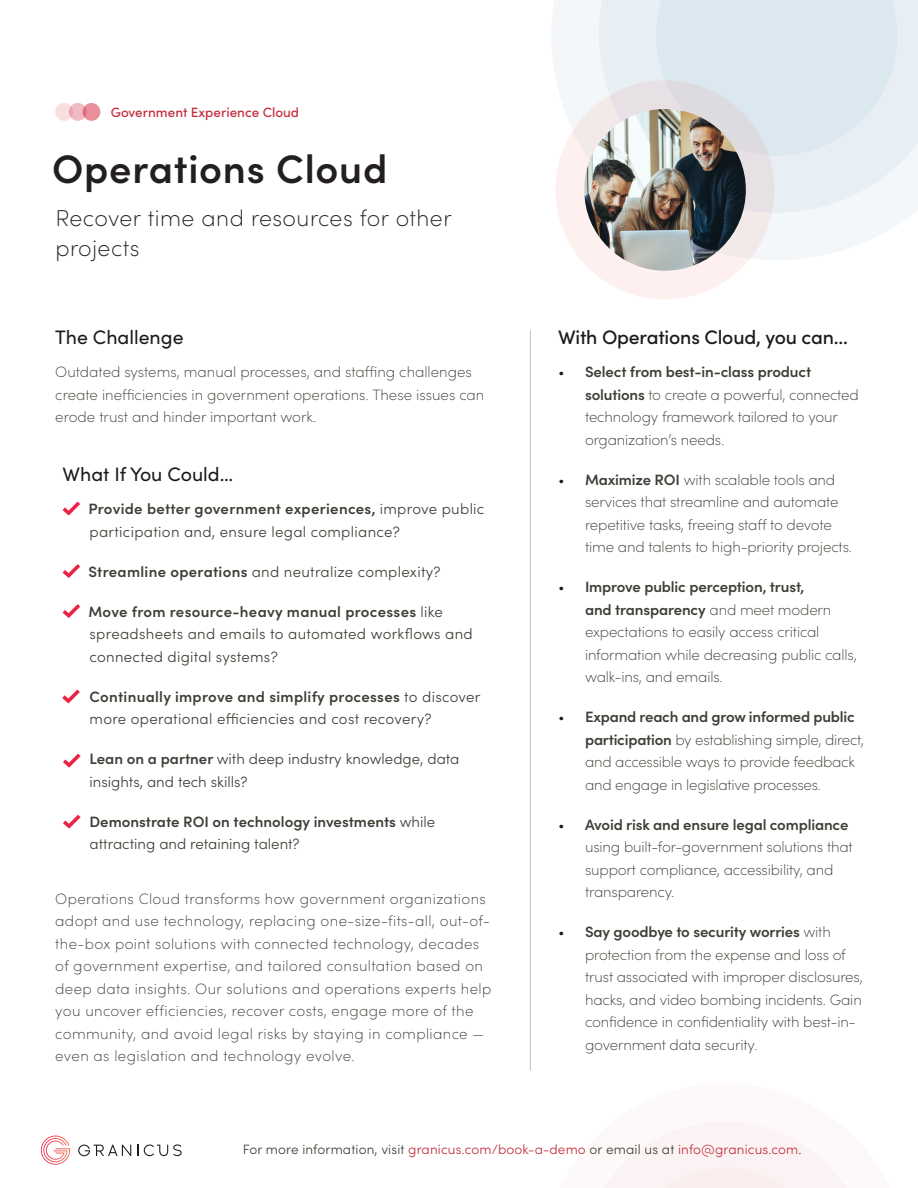
<style>
.page{position:relative;width:918px;height:1188px;background:#fff}
.page>*{position:absolute;margin:0;border:0;box-sizing:border-box;transform-origin:0 0}
.t1{font:600 39.75px "Sofia Pro";letter-spacing:.02em;color:#231f20}
.t2{font:200 22.95px/30.6px "Sofia Pro";letter-spacing:.02em;color:#231f20}
.t3{font:500 19.5px "Sofia Pro";letter-spacing:-.01em;color:#191a19}
.t4{font:19.5px "Sofia Pro";color:#191a19}
.t5{font:200 15px/22.5px "Sofia Pro";letter-spacing:-.01em;color:#3f3f37}
.t6{font:200 15px/22.5px "Sofia Pro";letter-spacing:.025em;color:#3f3f37}
.t7{font:300 15px/22.5px "Sofia Pro";letter-spacing:.02em;color:#3f3f37}
.t8{font:600 15px/22.5px "Sofia Pro";color:#3f3f37}
.t9{font:300 15px/22.5px "Sofia Pro";color:#3f3f37}
.t10{font:300 13.5px "Sofia Pro";letter-spacing:.01em;color:#c42d3d}
.t11{font:500 13.5px "Sofia Pro";color:#c42d3d}
.s1{font-weight:600}
.s2{font-weight:300}
.s3{color:#191a19}
.s4{color:#3f3f37}
</style>
<div class="page">
<div style="left:604px;top:1122px;width:242px;height:66px;background:#fbf3f3"></div>
<svg style="left:552px;top:0;width:362px;height:260px;fill:#f3f7fa"></svg>
<svg style="left:599px;top:0;width:319px;height:213px;fill:#e7eff5"></svg>
<svg style="left:656px;top:0;width:241px;height:156px"></svg>
<svg style="left:555px;top:80px;width:220px;height:219px"></svg>
<img style="left:584px;top:109px;width:162px;height:162px;border-radius:81px">
<hr style="left:530px;top:330px;width:1px;height:740px;background:#c1c1bf">
<div style="left:55px;top:103px;width:18px;height:18px;background:#f8dde1;border-radius:50%"></div>
<svg style="left:69px;top:103px;width:18px;height:18px"></svg>
<svg style="left:83px;top:103px;width:17px;height:18px"></svg>
<svg style="left:41px;top:1136px;width:29px;height:29px"></svg>
<svg style="left:78px;top:1145px;width:53px;height:11px"></svg>
<svg style="left:138px;top:1144px;width:44px;height:12px"></svg>
<svg style="left:63px;top:502px;width:17px;height:14px"></svg>
<svg style="left:63px;top:564px;width:17px;height:14px"></svg>
<svg style="left:63px;top:604px;width:17px;height:14px"></svg>
<svg style="left:62px;top:689px;width:18px;height:14px"></svg>
<svg style="left:63px;top:754px;width:18px;height:14px"></svg>
<svg style="left:63px;top:815px;width:18px;height:14px"></svg>
<p class="t11" style="left:111px;top:102px;width:190px">Government Experience Cloud</p>
<h1 class="t1" style="left:52px;top:139px;width:337px">Operations Cloud</h1>
<h2 class="t2" style="left:55px;top:201px;width:398px">Recover time and resources for other projects</h2>
<h3 class="t4" style="left:55px;top:323px;width:130px">The Challenge</h3>
<p class="t5" style="left:55px;top:360px;width:431px">Outdated systems, manual processes, and staffing challenges create inefficiencies in government operations. These issues can erode trust and hinder important work.</p>
<h3 class="t4" style="left:63px;top:460px;width:172px">What If You Could…</h3>
<p class="t7" style="left:88px;top:497px;width:398px"><span class="s1">Provide better government experiences,</span> improve public participation and, ensure legal compliance?</p>
<p class="t7" style="left:88px;top:559px;width:354px"><span class="s1">Streamline operations</span> and neutralize complexity?</p>
<p class="t7" style="left:88px;top:599px;width:386px"><span class="s1">Move from resource-heavy manual processes</span> like spreadsheets and emails to automated workflows and connected digital systems?</p>
<p class="t7" style="left:90px;top:684px;width:392px"><span class="s1">Continually improve and simplify processes</span> to discover more operational efficiencies and cost recovery?</p>
<p class="t9" style="left:90px;top:747px;width:371px"><span class="s1">Lean on a partner</span> with deep industry knowledge, data insights, and tech skills?</p>
<p class="t8" style="left:90px;top:809px;width:347px">Demonstrate ROI on technology investments <span class="s2">while attracting and retaining talent?</span></p>
<p class="t6" style="left:55px;top:886px;width:438px">Operations Cloud transforms how government organizations adopt and use technology, replacing one-size-fits-all, out-of&shy;the-box point solutions with connected technology, decades of government expertise, and tailored consultation based on deep data insights. Our solutions and operations experts help you uncover efficiencies, recover costs, engage more of the community, and avoid legal risks by staying in compliance — even as legislation and technology evolve.</p>
<h3 class="t3" style="left:558px;top:323px;width:291px">With Operations Cloud, you can...</h3>
<p class="t5" style="left:585px;top:360px;width:275px;text-indent:-27px"><span class="s3">•</span> <span class="s1">Select from best-in-class product solutions</span> to create a powerful, connected technology framework tailored to your organization’s needs.</p>
<p class="t5" style="left:585px;top:467px;width:269px;text-indent:-27px"><span class="s3">•</span> <span class="s1">Maximize ROI</span> with scalable tools and services that streamline and automate repetitive tasks, freeing staff to devote time and talents to high-priority projects.</p>
<p class="t5" style="left:585px;top:575px;width:273px;text-indent:-27px"><span class="s3">•</span> <span class="s1">Improve public perception, trust,<br>and transparency</span> and meet modern expectations to easily access critical information while decreasing public calls, walk-ins, and emails.</p>
<p class="t5" style="left:585px;top:705px;width:280px;text-indent:-27px"><span class="s3">•</span> <span class="s1">Expand reach and grow informed public participation</span> by establishing simple, direct, and accessible ways to provide feedback and engage in legislative processes.</p>
<p class="t5" style="left:585px;top:812px;width:269px;text-indent:-27px"><span class="s3">•</span> <span class="s1">Avoid risk and ensure legal compliance </span>using built-for-government solutions that support compliance, accessibility, and transparency.</p>
<p class="t5" style="left:585px;top:920px;width:279px;text-indent:-27px"><span class="s3">•</span> <span class="s1">Say goodbye to security worries</span> with protection from the expense and loss of trust associated with improper disclosures, hacks, and video bombing incidents. Gain confidence in confidentiality with best-in&shy;government data security.</p>
<p class="t10" style="left:243px;top:1140px;width:560px"><span class="s4">For more information, visit</span> granicus.com/book-a-demo <span class="s4">or email us at</span> info@granicus.com<span class="s4">.</span></p>
</div>
